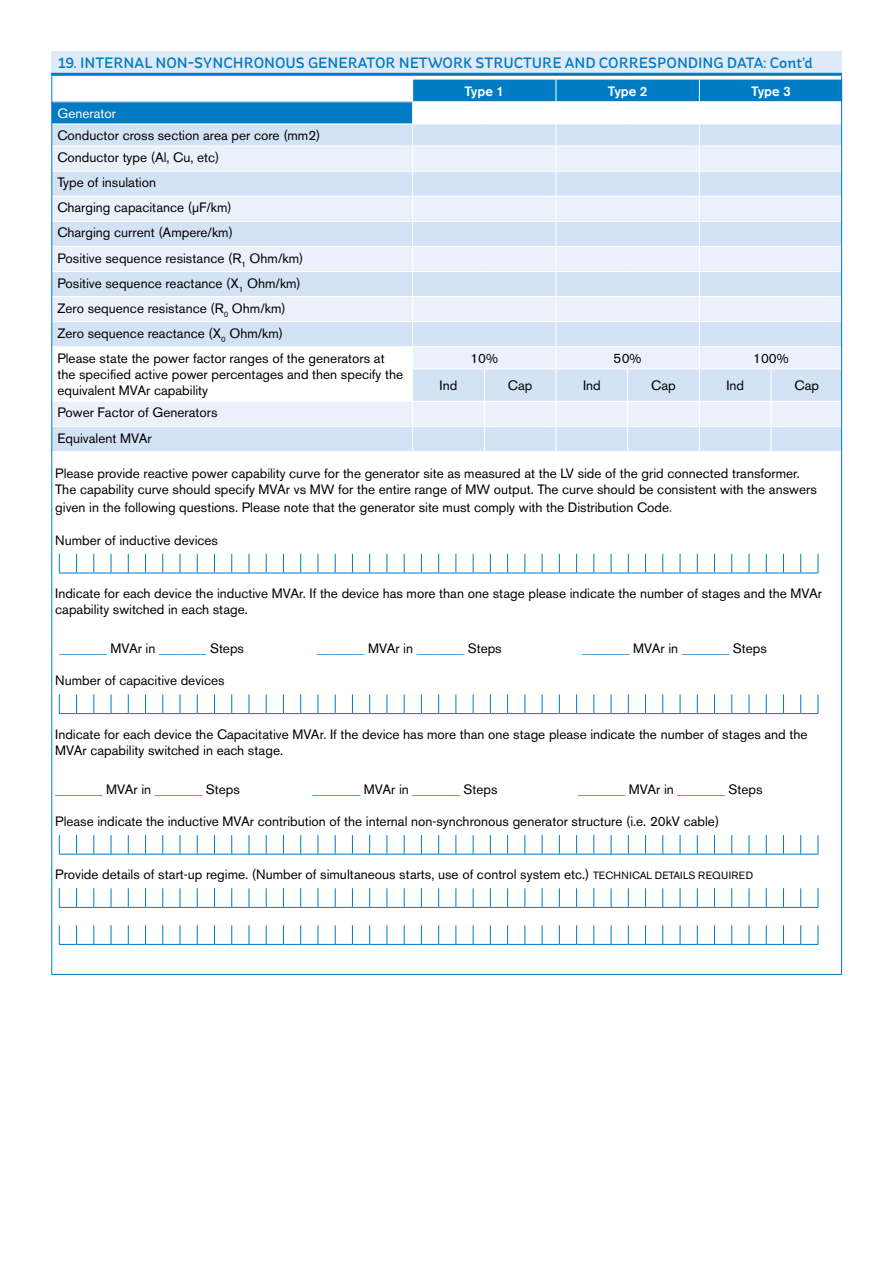
<style>
.page{position:relative;width:893px;height:1263px;background:#fff}
.page>*{position:absolute;margin:0;border:0;box-sizing:border-box;transform-origin:0 0}
.t1{font:500 15px "St Ryde";color:#007bc4}
.Body{font:13.5px/16.2px "Akzidenz Grotesk BE";color:#000}
.t2{font:13.5px "Akzidenz Grotesk BE";color:#007bc4}
.Body-2{font:500 13.5px "Akzidenz Grotesk BE";color:#fff}
.Body-3{font:13.5px "Akzidenz Grotesk BE";color:#fff}
.s1{font-family:"St Ryde";font-weight:500;font-size:15px;color:#007bc4}
.s2{color:#000}
.s3{font-size:10.5px}
</style>
<div class="page">
<svg style="left:52px;top:102px;width:360px;height:22px;background:#0a80c6"></svg>
<div style="left:52px;top:125px;width:789px;height:326px;background:#d3e2f5"></div>
<svg style="left:52px;top:147px;width:789px;height:279px"></svg>
<hr style="left:51px;top:146px;width:362px;height:1px;background:#fff">
<hr style="left:51px;top:171px;width:362px;height:1px;background:#fff">
<hr style="left:51px;top:196px;width:362px;height:1px;background:#fff">
<hr style="left:51px;top:221px;width:362px;height:1px;background:#fff">
<hr style="left:51px;top:246px;width:362px;height:1px;background:#fff">
<hr style="left:51px;top:271px;width:362px;height:1px;background:#fff">
<hr style="left:51px;top:346px;width:362px;height:1px;background:#fff">
<hr style="left:412px;top:369px;width:1px;height:32px;background:#fff">
<hr style="left:484px;top:369px;width:1px;height:32px;background:#fff">
<hr style="left:556px;top:369px;width:1px;height:32px;background:#fff">
<hr style="left:627px;top:369px;width:1px;height:32px;background:#fff">
<hr style="left:699px;top:369px;width:1px;height:32px;background:#fff">
<hr style="left:771px;top:369px;width:1px;height:32px;background:#fff">
<hr style="left:51px;top:296px;width:362px;height:1px;background:#fff">
<hr style="left:51px;top:321px;width:362px;height:1px;background:#fff">
<hr style="left:412px;top:368px;width:72px;height:1px;background:#fff">
<hr style="left:484px;top:368px;width:72px;height:1px;background:#fff">
<hr style="left:556px;top:368px;width:72px;height:1px;background:#fff">
<hr style="left:628px;top:368px;width:71px;height:1px;background:#fff">
<svg style="left:412px;top:79px;width:431px;height:289px;background:#d1e3f4"></svg>
<hr style="left:699px;top:368px;width:72px;height:1px;background:#fff">
<hr style="left:771px;top:368px;width:72px;height:1px;background:#fff">
<hr style="left:51px;top:401px;width:362px;height:1px;background:#fff">
<hr style="left:51px;top:426px;width:362px;height:1px;background:#fff">
<hr style="left:413px;top:401px;width:71px;height:1px;background:#fff">
<svg style="left:412px;top:402px;width:1px;height:49px"></svg>
<hr style="left:484px;top:401px;width:72px;height:1px;background:#fff">
<hr style="left:413px;top:426px;width:71px;height:1px;background:#fff">
<hr style="left:484px;top:426px;width:72px;height:1px;background:#fff">
<svg style="left:484px;top:402px;width:1px;height:49px"></svg>
<hr style="left:556px;top:401px;width:72px;height:1px;background:#fff">
<svg style="left:556px;top:402px;width:1px;height:49px"></svg>
<hr style="left:628px;top:401px;width:71px;height:1px;background:#fff">
<hr style="left:556px;top:426px;width:72px;height:1px;background:#fff">
<hr style="left:628px;top:426px;width:71px;height:1px;background:#fff">
<svg style="left:627px;top:402px;width:1px;height:49px"></svg>
<hr style="left:699px;top:401px;width:72px;height:1px;background:#fff">
<svg style="left:699px;top:402px;width:1px;height:49px"></svg>
<hr style="left:771px;top:401px;width:72px;height:1px;background:#fff">
<svg style="left:771px;top:402px;width:1px;height:49px"></svg>
<svg style="left:842px;top:402px;width:1px;height:49px"></svg>
<hr style="left:699px;top:426px;width:72px;height:1px;background:#fff">
<hr style="left:771px;top:426px;width:72px;height:1px;background:#fff">
<svg style="left:59px;top:554px;width:760px;height:20px"></svg>
<svg style="left:59px;top:694px;width:760px;height:20px"></svg>
<svg style="left:59px;top:835px;width:760px;height:20px"></svg>
<svg style="left:59px;top:888px;width:760px;height:20px"></svg>
<svg style="left:59px;top:925px;width:760px;height:20px"></svg>
<div style="left:52px;top:51px;width:790px;height:23px;background:#dfeaf8"></div>
<hr style="left:51px;top:51px;width:2px;height:22px;background:#dfeaf8">
<hr style="left:51px;top:76px;width:1px;height:898px;background:#007bc4">
<hr style="left:841px;top:76px;width:1px;height:898px;background:#007bc4">
<hr style="left:51px;top:974px;width:791px;height:1px;background:#007bc4">
<hr style="left:51px;top:73px;width:791px;height:3px;background:#007bc4">
<p class="t1" style="left:58px;top:54px;width:756px">19. INTERNAL NON-SYNCHRONOUS GENERATOR NETWORK STRUCTURE AND CORRESPONDING DATA: Cont’d</p>
<p class="Body-2" style="left:464px;top:83px;width:41px">Type 1</p>
<p class="Body-2" style="left:608px;top:83px;width:41px">Type 2</p>
<p class="Body-2" style="left:751px;top:83px;width:41px">Type 3</p>
<p class="Body-3" style="left:57px;top:105px;width:60px">Generator</p>
<p class="Body" style="left:57px;top:127px;width:265px">Conductor cross section area per core (mm2)</p>
<p class="Body" style="left:57px;top:149px;width:164px">Conductor type (Al, Cu, etc)</p>
<p class="Body" style="left:57px;top:174px;width:100px">Type of insulation</p>
<p class="Body" style="left:57px;top:200px;width:176px">Charging capacitance (μF/km)</p>
<p class="Body" style="left:57px;top:225px;width:177px">Charging current (Ampere/km)</p>
<p class="Body" style="left:57px;top:250px;width:247px">Positive sequence resistance (R<sub>1</sub> Ohm/km)</p>
<p class="Body" style="left:57px;top:275px;width:245px">Positive sequence reactance (X<sub>1</sub> Ohm/km)</p>
<p class="Body" style="left:57px;top:300px;width:230px">Zero sequence resistance (R<sub>0</sub> Ohm/km)</p>
<p class="Body" style="left:57px;top:325px;width:227px">Zero sequence reactance (X<sub>0</sub> Ohm/km)</p>
<p class="Body" style="left:57px;top:350px;width:347px">Please state the power factor ranges of the generators at the specified active power percentages and then specify the equivalent MVAr capability</p>
<p class="Body" style="left:470px;top:350px;width:29px">10%</p>
<p class="Body" style="left:614px;top:350px;width:30px">50%</p>
<p class="Body" style="left:753px;top:350px;width:37px">100%</p>
<p class="Body" style="left:440px;top:377px;width:19px">Ind</p>
<p class="Body" style="left:508px;top:377px;width:26px">Cap</p>
<p class="Body" style="left:583px;top:377px;width:19px">Ind</p>
<p class="Body" style="left:651px;top:377px;width:26px">Cap</p>
<p class="Body" style="left:726px;top:377px;width:19px">Ind</p>
<p class="Body" style="left:795px;top:377px;width:26px">Cap</p>
<p class="Body" style="left:57px;top:405px;width:162px">Power Factor of Generators</p>
<p class="Body" style="left:57px;top:430px;width:96px">Equivalent MVAr</p>
<p class="Body" style="left:55px;top:465px;width:746px">Please provide reactive power capability curve for the generator site as measured at the LV side of the grid connected transformer.</p>
<p class="Body" style="left:55px;top:481px;width:763px;line-height:18px">The capability curve should specify MVAr vs MW for the entire range of MW output. The curve should be consistent with the answers given in the following questions. Please note that the generator site must comply with the Distribution Code<span class="s1">.</span></p>
<p class="Body" style="left:55px;top:532px;width:164px">Number of inductive devices</p>
<p class="Body" style="left:55px;top:585px;width:768px">Indicate for each device the inductive MVAr. If the device has more than one stage please indicate the number of stages and the MVAr capability switched in each stage.</p>
<p class="t2" style="left:60px;top:640px;width:186px">_______ <span class="s2">MVAr in</span> _______ <span class="s2">Steps</span></p>
<p class="t2" style="left:317px;top:640px;width:186px">_______ <span class="s2">MVAr in</span> _______ <span class="s2">Steps</span></p>
<p class="t2" style="left:582px;top:640px;width:186px">_______ <span class="s2">MVAr in</span> _______ <span class="s2">Steps</span></p>
<p class="Body" style="left:55px;top:673px;width:171px">Number of capacitive devices</p>
<p class="Body" style="left:55px;top:726px;width:754px">Indicate for each device the Capacitative MVAr. If the device has more than one stage please indicate the number of stages and the<br>MVAr capability switched in each stage.</p>
<p class="t2" style="left:55px;top:781px;width:186px">_______ <span class="s2">MVAr in</span> _______ <span class="s2">Steps</span></p>
<p class="t2" style="left:313px;top:781px;width:186px">_______ <span class="s2">MVAr in</span> _______ <span class="s2">Steps</span></p>
<p class="t2" style="left:578px;top:781px;width:186px">_______ <span class="s2">MVAr in</span> _______ <span class="s2">Steps</span></p>
<p class="Body" style="left:55px;top:813px;width:665px">Please indicate the inductive MVAr contribution of the internal non-synchronous generator structure (i.e. 20kV cable)</p>
<p class="Body" style="left:55px;top:866px;width:699px">Provide details of start-up regime. (Number of simultaneous starts, use of control system etc.) <span class="s3">TECHNICAL DETAILS REQUIRED</span></p>
</div>
